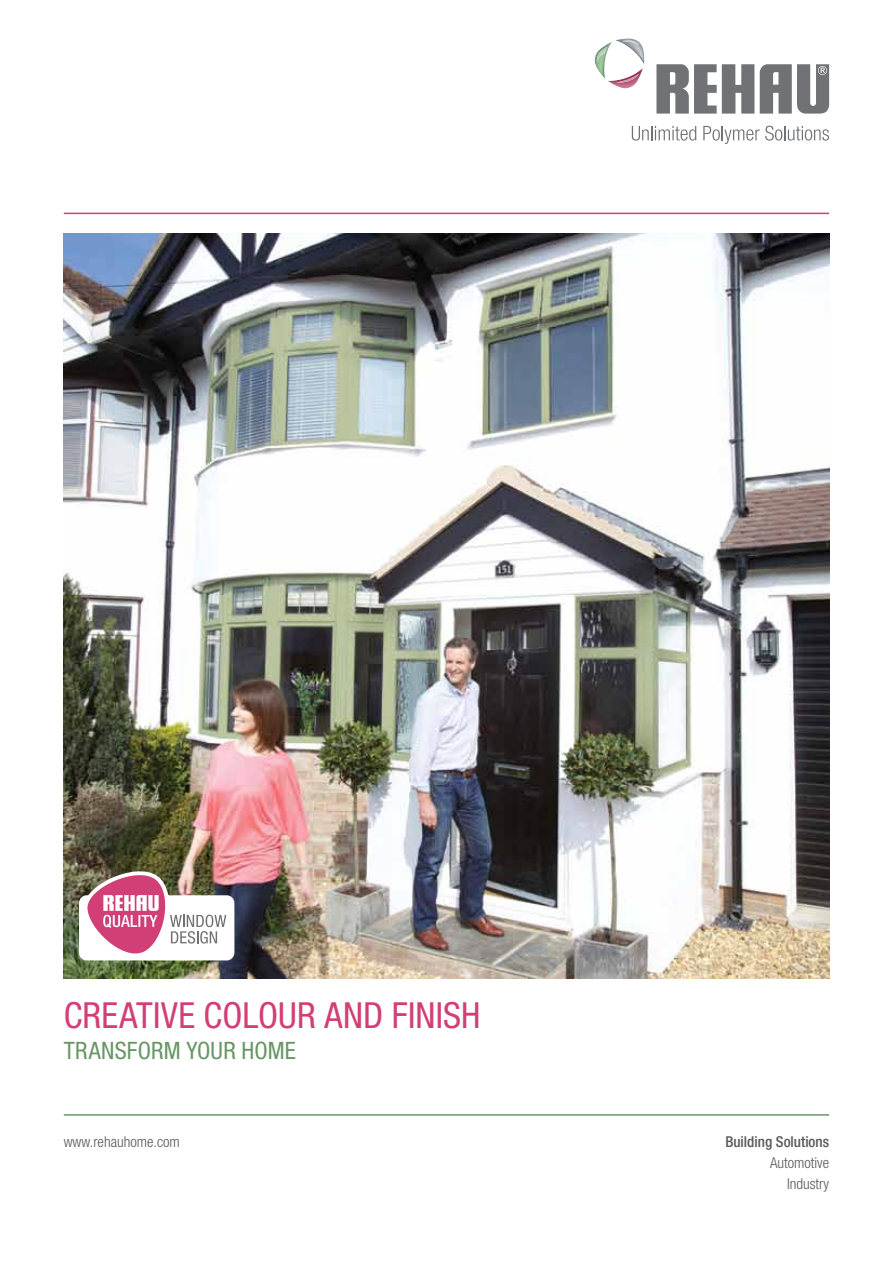
<style>
.page{position:relative;width:893px;height:1263px;background:#fff}
.page>*{position:absolute;margin:0;border:0;box-sizing:border-box;transform-origin:0 0}
.t1{font:condensed 36px "Helvetica Neue";letter-spacing:.005em;color:#d13f76}
.t2{font:condensed 24px "Helvetica Neue";letter-spacing:.005em;color:#699667}
.t3{font:300 condensed 15px/21px "Helvetica Neue";color:#58595b;text-align:right}
.t4{font:500 condensed 15px "Helvetica Neue";color:#58595b}
</style>
<div class="page">
<svg style="left:632px;top:126px;width:64px;height:15px"></svg>
<svg style="left:703px;top:126px;width:126px;height:18px"></svg>
<svg style="left:656px;top:64px;width:98px;height:50px"></svg>
<svg style="left:760px;top:64px;width:69px;height:50px"></svg>
<svg style="left:595px;top:39px;width:49px;height:49px"></svg>
<img style="left:597px;top:47px;width:10px;height:15px">
<img style="left:616px;top:74px;width:23px;height:9px">
<img style="left:622px;top:41px;width:17px;height:4px">
<hr style="left:64px;top:213px;width:765px;height:1px;background:#d13f76">
<hr style="left:64px;top:1114px;width:765px;height:2px;background:#699667">
<img style="left:64px;top:234px;width:765px;height:744px">
<svg style="left:79px;top:871px;width:155px;height:89px"></svg>
<h1 class="t1" style="left:64px;top:994px;width:418px">CREATIVE COLOUR AND FINISH</h1>
<h2 class="t2" style="left:64px;top:1037px;width:234px">TRANSFORM YOUR HOME</h2>
<p class="t3" style="left:64px;top:1131px;width:118px">www.rehauhome.com</p>
<p class="t4" style="left:725px;top:1133px;width:105px">Building Solutions</p>
<p class="t3" style="left:770px;top:1152px;width:61px">Automotive<br>Industry</p>
</div>
